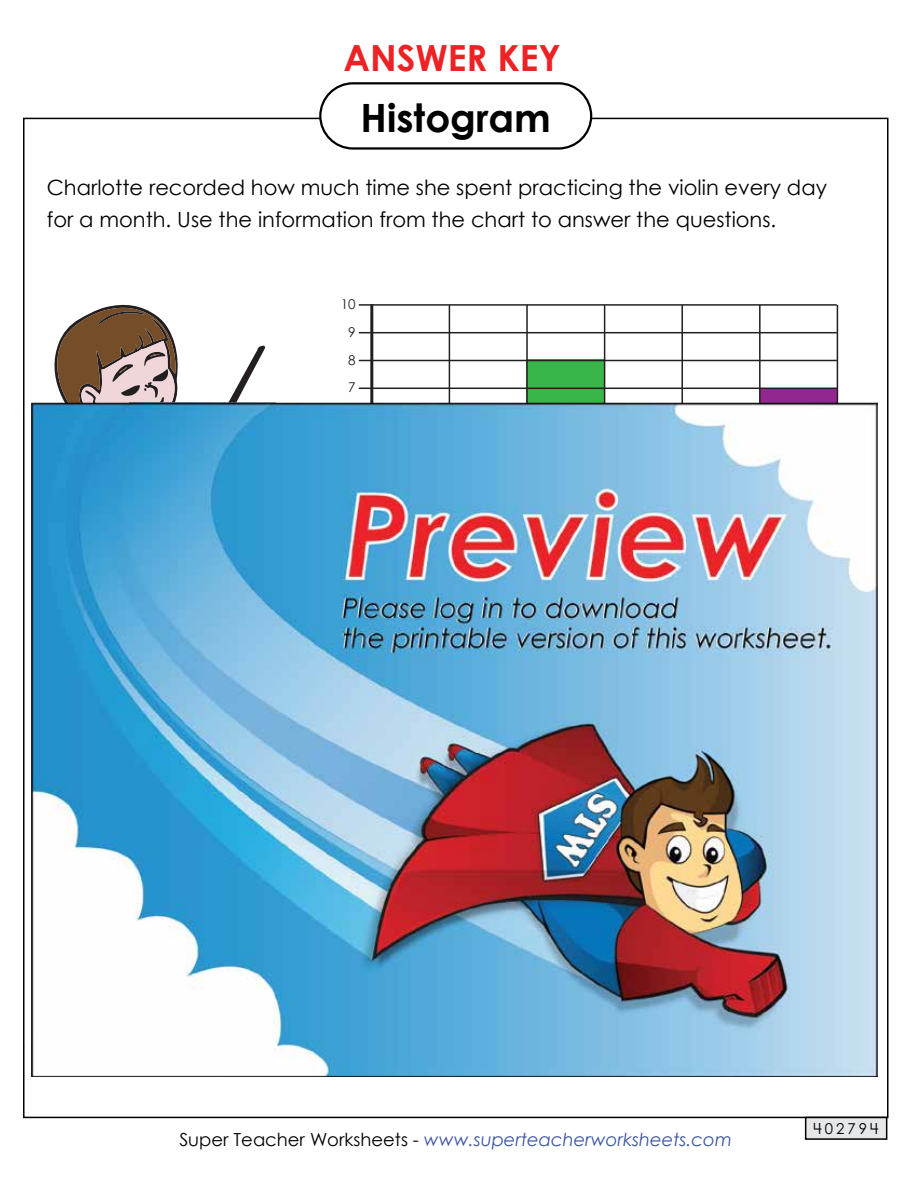
<style>
.page{position:relative;width:918px;height:1188px;background:#fff}
.page>*{position:absolute;margin:0;border:0;box-sizing:border-box;transform-origin:0 0}
.t1{font:700 39px "Century Gothic 2";color:#010101}
.t2{font:700 36px "Century Gothic 2";color:#ed2224}
.t3{font:21px/31.8px "Century Gothic 2";color:#010101}
.t4{font:italic 18px "Century Gothic 2";color:#3a53a4}
.t5{font:15px "Century STW4";letter-spacing:.2em;color:#010101}
.t6{font:13.5px "Century Gothic 2";color:#231f20}
.s1{font-style:normal;color:#010101}
</style>
<div class="page">
<div style="left:805px;top:1117px;width:82px;height:23px;background:#e6e7e8;border:2px solid #010101"></div>
<svg style="left:55px;top:308px;width:221px;height:95px"></svg>
<div style="left:526px;top:360px;width:78px;height:223px;background:#39b54a"></div>
<div style="left:760px;top:388px;width:78px;height:195px;background:#92278f"></div>
<hr style="left:359px;top:388px;width:478px;height:1px;background:#231f20">
<hr style="left:359px;top:360px;width:478px;height:1px;background:#231f20">
<hr style="left:359px;top:332px;width:478px;height:1px;background:#231f20">
<hr style="left:359px;top:304px;width:478px;height:2px;background:#231f20">
<hr style="left:370px;top:304px;width:3px;height:280px;background:#231f20">
<hr style="left:449px;top:305px;width:1px;height:300px;background:#231f20">
<hr style="left:526px;top:305px;width:2px;height:300px;background:#231f20">
<hr style="left:604px;top:305px;width:1px;height:300px;background:#231f20">
<hr style="left:681px;top:305px;width:2px;height:300px;background:#231f20">
<hr style="left:759px;top:305px;width:2px;height:300px;background:#231f20">
<hr style="left:837px;top:305px;width:1px;height:279px;background:#231f20">
<div style="left:319px;top:82px;width:273px;height:68px;border:2px solid #010101;border-radius:33px"></div>
<img style="left:31px;top:403px;width:847px;height:674px">
<h2 class="t2" style="left:343px;top:30px;width:219px">ANSWER KEY</h2>
<h1 class="t1" style="left:361px;top:88px;width:192px">Histogram</h1>
<p class="t3" style="left:47px;top:171px;width:782px">Charlotte recorded how much time she spent practicing the violin every day for a month. Use the information from the chart to answer the questions.</p>
<p class="t6" style="left:341px;top:295px;width:16px">10</p>
<p class="t6" style="left:348px;top:323px;width:9px">9</p>
<p class="t6" style="left:348px;top:350px;width:9px">8</p>
<p class="t6" style="left:348px;top:378px;width:9px">7</p>
<p class="t4" style="left:179px;top:1127px;width:554px"><span class="s1">Super Teacher Worksheets -</span> www.superteacherworksheets.com</p>
<p class="t5" style="left:814px;top:1118px;width:66px">402794</p>
</div>
